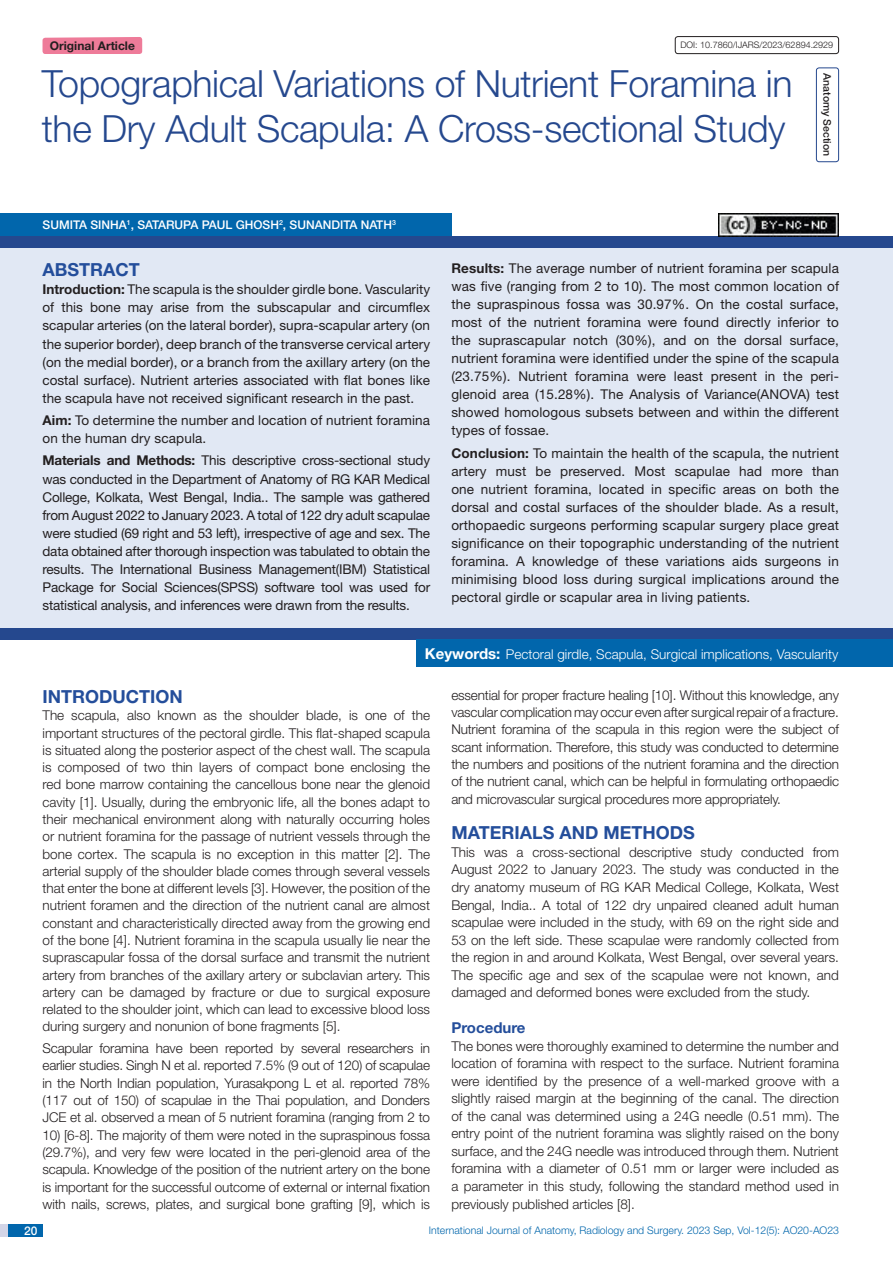
<style>
.page{position:relative;width:893px;height:1263px;background:#fff}
.page>*{position:absolute;margin:0;border:0;box-sizing:border-box;transform-origin:0 0}
.t1{font:300 37.5px/45px "Helvetica Neue";letter-spacing:-.01em;color:#25488e}
.Heading{font:700 18px "Helvetica Neue";color:#244e9b}
.Abstract_head{font:700 18px "Helvetica Neue";color:#244e9b}
.HEAD_2{font:700 15px "Helvetica Neue";color:#244e9b}
.Body_text{font:300 13.5px/17.2px "Helvetica Neue";letter-spacing:-.01em;color:#231f20;text-align:justify}
.Abstract_Text{font:13.5px/18px "Helvetica Neue";letter-spacing:.01em;color:#231f20;text-align:justify}
.Key_words{font:300 13.5px "Helvetica Neue";color:#fff}
.Author{font:500 12px "Helvetica Neue";color:#fff}
.t2{font:700 12px "Helvetica Neue";color:#231f20}
.t3{font:300 10.5px "Helvetica Neue";color:#0166ac}
.section{font:500 10.5px "Helvetica Neue";color:#231f20}
.t4{font:300 9px "Helvetica Neue";color:#231f20}
.s1{font-weight:700}
.s2{font-weight:700;font-size:15px}
</style>
<div class="page">
<div style="left:0;top:1224px;width:43px;height:13px;background:#d3d5e7"></div>
<div style="left:8px;top:1224px;width:35px;height:13px;background:#0166ac"></div>
<div style="left:816px;top:67px;width:23px;height:95px;border:1px solid #25488e;border-radius:3px"></div>
<div style="left:43px;top:37px;width:99px;height:17px;background:#ee7b99"></div>
<div style="left:675px;top:36px;width:164px;height:18px;border:1px solid #231f20;border-radius:3px"></div>
<div style="left:0;top:627px;width:893px;height:12px;background:#25488e"></div>
<div style="left:417px;top:639px;width:476px;height:28px;background:#0166ac"></div>
<div style="left:0;top:236px;width:893px;height:12px;background:#25488e"></div>
<div style="left:0;top:213px;width:451px;height:23px;background:#0166ac"></div>
<div style="left:0;top:248px;width:893px;height:379px;background:#e1e8f4"></div>
<img style="left:719px;top:214px;width:120px;height:22px">
<p class="t2" style="left:50px;top:38px;width:87px">Original Article</p>
<p class="t4" style="left:680px;top:39px;width:154px">DOI: 10.7860/IJARS/2023/62894.2929</p>
<p class="t1" style="left:42px;top:60px;width:752px">Topographical Variations of Nutrient Foramina in the Dry Adult Scapula: A Cross-sectional Study</p>
<p class="section" style="left:833px;top:73px;width:84px;rotate:90deg">ANATOMY SECTION</p>
<p class="Author" style="left:43px;top:218px;width:355px">SUMITA SINHA<sup>1</sup>, SATARUPA PAUL GHOSH<sup>2</sup>, SUNANDITA NATH<sup>3</sup></p>
<p class="Abstract_head" style="left:43px;top:259px;width:99px">ABSTRACT</p>
<p class="Abstract_Text" style="left:43px;top:280px;width:389px"><span class="s1">Introduction:</span> The scapula is the shoulder girdle bone. Vascularity of this bone may arise from the subscapular and circumflex scapular arteries (on the lateral border), supra-scapular artery (on the superior border), deep branch of the transverse cervical artery (on the medial border), or a branch from the axillary artery (on the costal surface). Nutrient arteries associated with flat bones like the scapula have not received significant research in the past.</p>
<p class="Abstract_Text" style="left:43px;top:411px;width:389px"><span class="s1">Aim:</span> To determine the number and location of nutrient foramina on the human dry scapula.</p>
<p class="Abstract_Text" style="left:43px;top:451px;width:389px"><span class="s1">Materials and Methods:</span> This descriptive cross-sectional study was conducted in the Department of Anatomy of RG KAR Medical College, Kolkata, West Bengal, India.. The sample was gathered from August 2022 to January 2023. A total of 122 dry adult scapulae were studied (69 right and 53 left), irrespective of age and sex. The data obtained after thorough inspection was tabulated to obtain the results. The International Business Management(IBM) Statistical Package for Social Sciences(SPSS) software tool was used for statistical analysis, and inferences were drawn from the results.</p>
<p class="Abstract_Text" style="left:451px;top:259px;width:389px"><span class="s1">Results:</span> The average number of nutrient foramina per scapula was five (ranging from 2 to 10). The most common location of the supraspinous fossa was 30.97%. On the costal surface, most of the nutrient foramina were found directly inferior to the suprascapular notch (30%), and on the dorsal surface, nutrient foramina were identified under the spine of the scapula (23.75%). Nutrient foramina were least present in the peri&shy;glenoid area (15.28%). The Analysis of Variance(ANOVA) test showed homologous subsets between and within the different types of fossae.</p>
<p class="Abstract_Text" style="left:451px;top:444px;width:389px"><span class="s1">Conclusion:</span> To maintain the health of the scapula, the nutrient artery must be preserved. Most scapulae had more than one nutrient foramina, located in specific areas on both the dorsal and costal surfaces of the shoulder blade. As a result, orthopaedic surgeons performing scapular surgery place great significance on their topographic understanding of the nutrient foramina. A knowledge of these variations aids surgeons in minimising blood loss during surgical implications around the pectoral girdle or scapular area in living patients.</p>
<p class="Key_words" style="left:425px;top:646px;width:415px"><span class="s2">Keywords:</span> Pectoral girdle, Scapula, Surgical implications, Vascularity</p>
<p class="Heading" style="left:43px;top:685px;width:142px">INTRODUCTION</p>
<p class="Body_text" style="left:43px;top:707px;width:389px">The scapula, also known as the shoulder blade, is one of the important structures of the pectoral girdle. This flat-shaped scapula is situated along the posterior aspect of the chest wall. The scapula is composed of two thin layers of compact bone enclosing the red bone marrow containing the cancellous bone near the glenoid cavity [1]. Usually, during the embryonic life, all the bones adapt to their mechanical environment along with naturally occurring holes or nutrient foramina for the passage of nutrient vessels through the bone cortex. The scapula is no exception in this matter [2]. The arterial supply of the shoulder blade comes through several vessels that enter the bone at different levels [3]. However, the position of the nutrient foramen and the direction of the nutrient canal are almost constant and characteristically directed away from the growing end of the bone [4]. Nutrient foramina in the scapula usually lie near the suprascapular fossa of the dorsal surface and transmit the nutrient artery from branches of the axillary artery or subclavian artery. This artery can be damaged by fracture or due to surgical exposure related to the shoulder joint, which can lead to excessive blood loss during surgery and nonunion of bone fragments [5].</p>
<p class="Body_text" style="left:43px;top:1039px;width:389px">Scapular foramina have been reported by several researchers in earlier studies. Singh N et al. reported 7.5% (9 out of 120) of scapulae in the North Indian population, Yurasakpong L et al. reported 78% (117 out of 150) of scapulae in the Thai population, and Donders JCE et al. observed a mean of 5 nutrient foramina (ranging from 2 to</p>
<p class="Body_text" style="left:43px;top:1126px;width:389px">10) [6-8]. The majority of them were noted in the supraspinous fossa (29.7%), and very few were located in the peri-glenoid area of the scapula. Knowledge of the position of the nutrient artery on the bone is important for the successful outcome of external or internal fixation with nails, screws, plates, and surgical bone grafting [9], which is</p>
<p class="Body_text" style="left:451px;top:686px;width:389px">essential for proper fracture healing [10]. Without this knowledge, any vascular complication may occur even after surgical repair of a fracture.<br>Nutrient foramina of the scapula in this region were the subject of scant information. Therefore, this study was conducted to determine the numbers and positions of the nutrient foramina and the direction of the nutrient canal, which can be helpful in formulating orthopaedic and microvascular surgical procedures more appropriately.</p>
<p class="Heading" style="left:451px;top:822px;width:245px">MATERIALS AND METHODS</p>
<p class="Body_text" style="left:451px;top:843px;width:389px">This was a cross-sectional descriptive study conducted from August 2022 to January 2023. The study was conducted in the dry anatomy museum of RG KAR Medical College, Kolkata, West Bengal, India.. A total of 122 dry unpaired cleaned adult human scapulae were included in the study, with 69 on the right side and 53 on the left side. These scapulae were randomly collected from the region in and around Kolkata, West Bengal, over several years.<br>The specific age and sex of the scapulae were not known, and damaged and deformed bones were excluded from the study.</p>
<p class="HEAD_2" style="left:451px;top:1018px;width:76px">Procedure</p>
<p class="Body_text" style="left:451px;top:1037px;width:389px">The bones were thoroughly examined to determine the number and location of foramina with respect to the surface. Nutrient foramina were identified by the presence of a well-marked groove with a slightly raised margin at the beginning of the canal. The direction of the canal was determined using a 24G needle (0.51 mm). The entry point of the nutrient foramina was slightly raised on the bony surface, and the 24G needle was introduced through them. Nutrient foramina with a diameter of 0.51 mm or larger were included as a parameter in this study, following the standard method used in previously published articles [8].</p>
<p class="Author" style="left:24px;top:1223px;width:15px">20</p>
<p class="t3" style="left:429px;top:1224px;width:412px">International Journal of Anatomy, Radiology and Surgery. 2023 Sep, Vol-12(5): AO20-AO23</p>
</div>
